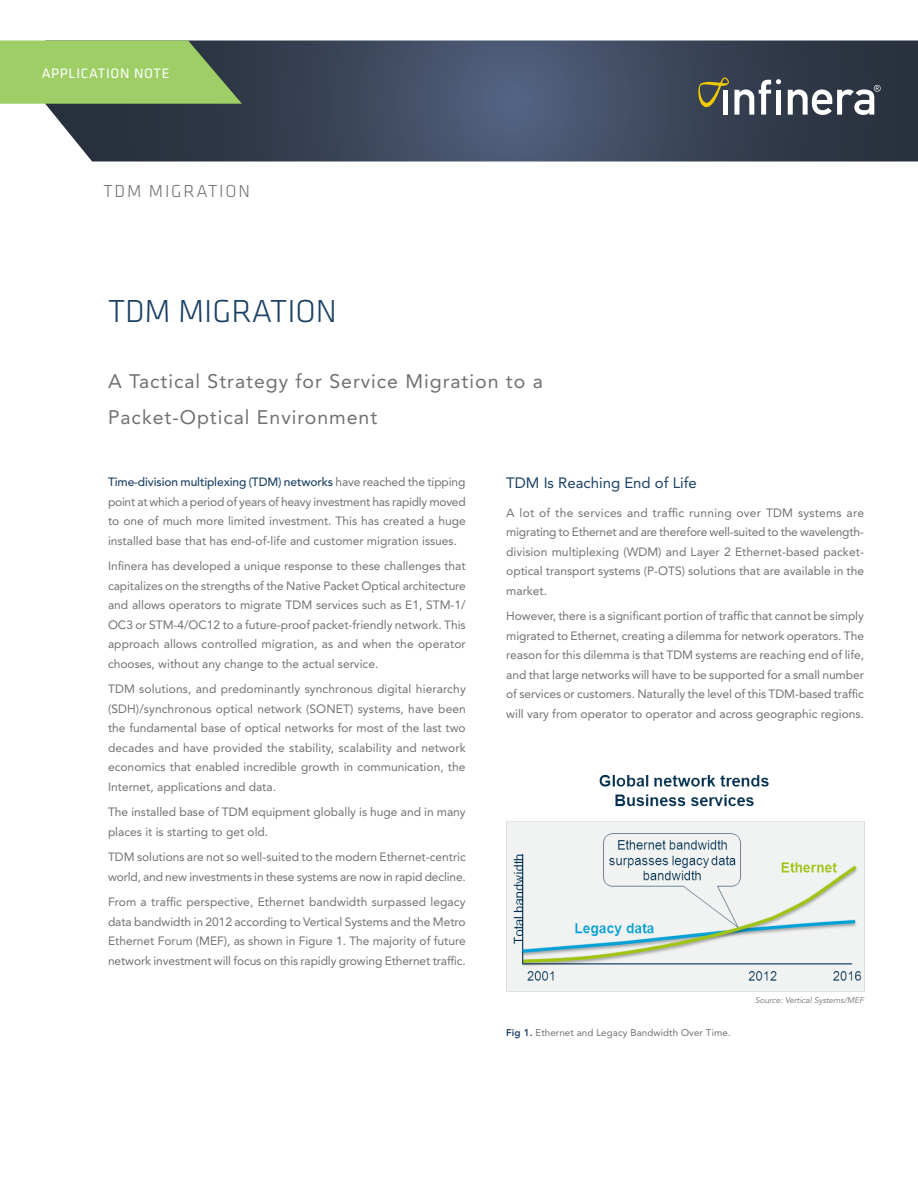
<style>
.page{position:relative;width:918px;height:1188px;background:#fff}
.page>*{position:absolute;margin:0;border:0;box-sizing:border-box;transform-origin:0 0}
.t1{font:300 33px "Klavika";color:#1b4064}
.t2{font:19.5px/36px "Avenir LT Std";letter-spacing:.05em;color:#717074}
.t3{font:300 18px "Klavika";letter-spacing:.1em;color:#717074}
.t4{font:15px "Avenir LT Std";color:#1b4064}
.t5{font:14.25px "Klavika";letter-spacing:.05em;color:#fff}
.t6{font:12px/19.5px "Avenir LT Std";color:#717074;text-align:justify}
.t7{font:9.75px "Avenir LT Std";letter-spacing:.01em;color:#717074}
.t8{font:italic 8.25px "Avenir LT Std";color:#717074}
.s1{font-weight:500;color:#1b4064}
.s2{font-weight:800;color:#1b4064}
</style>
<div class="page">
<svg style="left:45px;top:40px;width:873px;height:122px;background:#3f495d"></svg>
<svg style="left:0;top:40px;width:242px;height:64px;background:#92bc63"></svg>
<img style="left:506px;top:774px;width:359px;height:218px">
<svg style="left:788px;top:85px;width:93px;height:30px"></svg>
<svg style="left:698px;top:77px;width:83px;height:38px"></svg>
<p class="t5" style="left:42px;top:64px;width:129px">APPLICATION NOTE</p>
<h3 class="t3" style="left:104px;top:180px;width:148px">TDM MIGRATION</h3>
<h1 class="t1" style="left:108px;top:291px;width:230px">TDM MIGRATION</h1>
<h2 class="t2" style="left:108px;top:363px;width:436px">A Tactical Strategy for Service Migration to a<br>Packet-Optical Environment</h2>
<p class="t6" style="left:108px;top:472px;width:359px"><span class="s1">Time-division multiplexing (TDM) networks</span> have reached the tipping point at which a period of years of heavy investment has rapidly moved to one of much more limited investment. This has created a huge installed base that has end-of-life and customer migration issues.</p>
<p class="t6" style="left:108px;top:556px;width:359px">Infinera has developed a unique response to these challenges that capitalizes on the strengths of the Native Packet Optical architecture and allows operators to migrate TDM services such as E1, STM-1/ OC3 or STM-4/OC12 to a future-proof packet-friendly network. This approach allows controlled migration, as and when the operator chooses, without any change to the actual service.</p>
<p class="t6" style="left:108px;top:679px;width:359px">TDM solutions, and predominantly synchronous digital hierarchy (SDH)/synchronous optical network (SONET) systems, have been the fundamental base of optical networks for most of the last two decades and have provided the stability, scalability and network economics that enabled incredible growth in communication, the Internet, applications and data.</p>
<p class="t6" style="left:108px;top:802px;width:359px">The installed base of TDM equipment globally is huge and in many places it is starting to get old.</p>
<p class="t6" style="left:108px;top:847px;width:359px">TDM solutions are not so well-suited to the modern Ethernet-centric world, and new investments in these systems are now in rapid decline.</p>
<p class="t6" style="left:108px;top:892px;width:359px">From a traffic perspective, Ethernet bandwidth surpassed legacy data bandwidth in 2012 according to Vertical Systems and the Metro Ethernet Forum (MEF), as shown in Figure 1. The majority of future network investment will focus on this rapidly growing Ethernet traffic.</p>
<p class="t4" style="left:506px;top:474px;width:192px">TDM Is Reaching End of Life</p>
<p class="t6" style="left:506px;top:503px;width:359px">A lot of the services and traffic running over TDM systems are migrating to Ethernet and are therefore well-suited to the wavelength&shy;division multiplexing (WDM) and Layer 2 Ethernet-based packet&shy;optical transport systems (P-OTS) solutions that are available in the market.</p>
<p class="t6" style="left:506px;top:607px;width:359px">However, there is a significant portion of traffic that cannot be simply migrated to Ethernet, creating a dilemma for network operators. The reason for this dilemma is that TDM systems are reaching end of life, and that large networks will have to be supported for a small number of services or customers. Naturally the level of this TDM-based traffic will vary from operator to operator and across geographic regions.</p>
<p class="t7" style="left:506px;top:1027px;width:226px"><span class="s2">Fig 1.</span> Ethernet and Legacy Bandwidth Over Time.</p>
<p class="t8" style="left:755px;top:995px;width:110px">Source: Vertical Systems/MEF</p>
</div>
